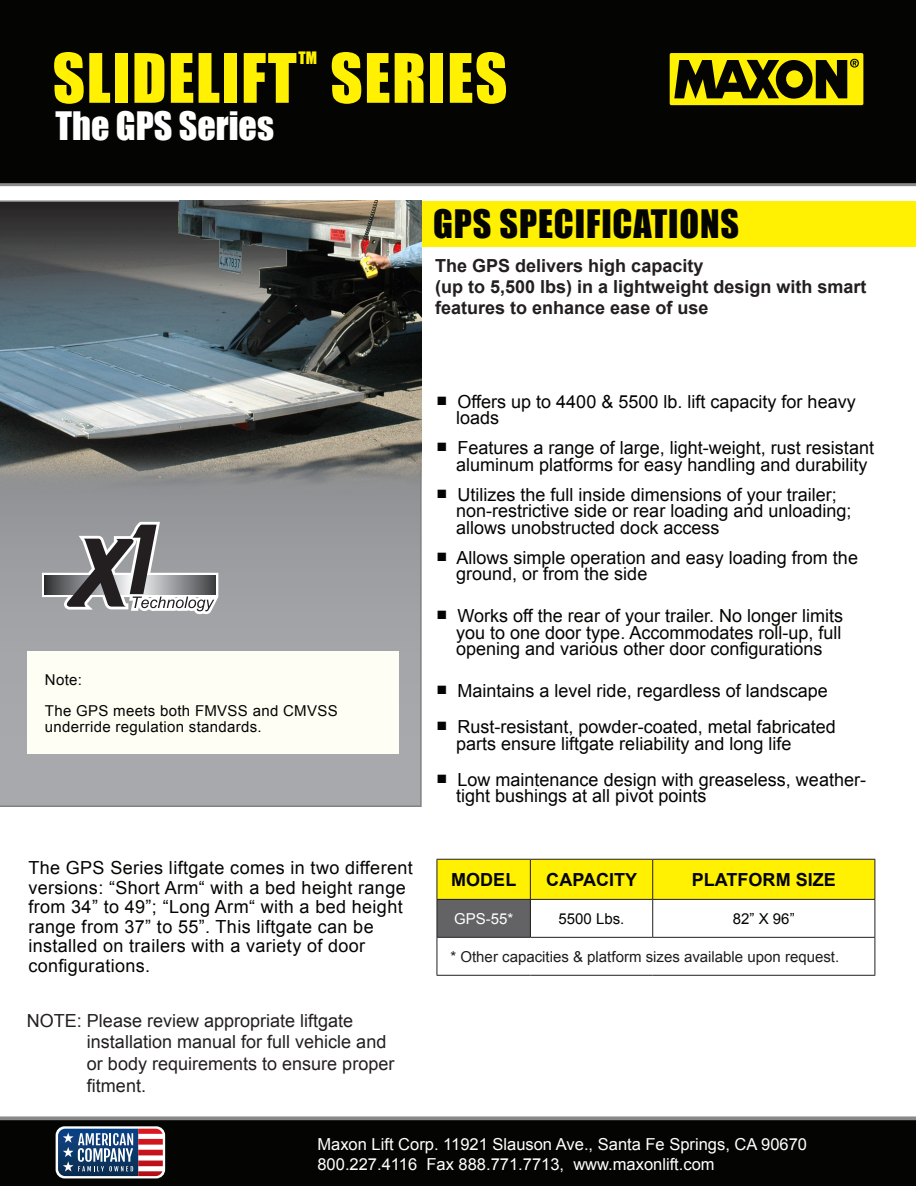
<style>
.page{position:relative;width:916px;height:1186px;background:#fff}
.page>*{position:absolute;margin:0;border:0;box-sizing:border-box;transform-origin:0 0}
.t1{font:62.85px "Impact";letter-spacing:.025em;color:#fff101}
.t2{font:36px "Impact";letter-spacing:.025em;color:#040503}
.t3{font:36px "Impact";color:#fff}
.t4{font:18px/16.5px "Arial";color:#040503}
.t5{font:18px/19.5px "Arial";letter-spacing:.02em;color:#040503}
.t6{font:18px/21.6px "Arial";color:#231f20}
.t7{font:700 18px/21px "Arial";color:#231f20}
.t8{font:700 18px "Arial";color:#040503}
.t9{font:16.5px/19.5px "Arial";color:#fff}
.t10{font:15.75px "Impact";color:#fff101}
.t11{font:15px/31.5px "Arial";letter-spacing:.02em;color:#040503}
.t12{font:15px "Arial";color:#201d1e}
.t13{font:15px "Arial";color:#fff}
</style>
<div class="page">
<div style="left:0;top:1119px;width:915px;height:66px;background:#040503"></div>
<div style="left:0;top:0;width:915px;height:186px;background:#040503"></div>
<hr style="left:0;top:1116px;width:915px;height:3px;background:#8a898a">
<div style="left:669px;top:53px;width:194px;height:52px;background:#fff101;border-radius:2px"></div>
<svg style="left:674px;top:59px;width:184px;height:40px"></svg>
<svg style="left:56px;top:1125px;width:109px;height:53px"></svg>
<div style="left:437px;top:859px;width:437px;height:39px;background:#fff101"></div>
<div style="left:437px;top:899px;width:93px;height:38px;background:#636366"></div>
<hr style="left:436px;top:858px;width:94px;height:1px;background:#231f20">
<hr style="left:436px;top:859px;width:1px;height:39px;background:#231f20">
<hr style="left:530px;top:858px;width:122px;height:1px;background:#231f20">
<hr style="left:529px;top:859px;width:1px;height:39px;background:#231f20">
<hr style="left:652px;top:858px;width:222px;height:1px;background:#231f20">
<hr style="left:652px;top:859px;width:1px;height:39px;background:#231f20">
<hr style="left:874px;top:859px;width:1px;height:39px;background:#231f20">
<hr style="left:436px;top:899px;width:1px;height:37px;background:#231f20">
<hr style="left:436px;top:937px;width:1px;height:37px;background:#231f20">
<hr style="left:530px;top:898px;width:122px;height:1px;background:#231f20">
<hr style="left:529px;top:899px;width:1px;height:37px;background:#231f20">
<hr style="left:530px;top:936px;width:122px;height:1px;background:#231f20">
<hr style="left:652px;top:899px;width:1px;height:37px;background:#231f20">
<hr style="left:874px;top:899px;width:1px;height:37px;background:#231f20">
<hr style="left:874px;top:937px;width:1px;height:37px;background:#231f20">
<hr style="left:436px;top:898px;width:94px;height:1px;background:#231f20">
<hr style="left:436px;top:936px;width:94px;height:1px;background:#231f20">
<hr style="left:436px;top:974px;width:94px;height:1px;background:#231f20">
<hr style="left:530px;top:974px;width:122px;height:1px;background:#231f20">
<hr style="left:652px;top:974px;width:222px;height:1px;background:#231f20">
<hr style="left:652px;top:898px;width:222px;height:1px;background:#231f20">
<hr style="left:652px;top:936px;width:222px;height:1px;background:#231f20">
<div style="left:398px;top:201px;width:517px;height:46px;background:#fff101"></div>
<svg style="left:0;top:497px;width:421px;height:309px;background:#a0a1a5"></svg>
<svg style="left:42px;top:521px;width:176px;height:93px;background:#909092"></svg>
<div style="left:27px;top:651px;width:371px;height:102px;background:#fffef4"></div>
<img style="left:0;top:200px;width:421px;height:297px">
<svg style="left:58px;top:1128px;width:105px;height:51px;background:#727591"></svg>
<h1 class="t1" style="left:53px;top:29px;width:245px">SLIDELIFT</h1>
<p class="t10" style="left:298px;top:45px;width:20px">TM</p>
<h1 class="t1" style="left:330px;top:29px;width:179px">SERIES</h1>
<h2 class="t3" style="left:56px;top:98px;width:220px">The GPS Series</h2>
<h2 class="t2" style="left:433px;top:196px;width:307px">GPS SPECIFICATIONS</h2>
<p class="t7" style="left:435px;top:256px;width:433px">The GPS delivers high capacity<br>(up to 5,500 lbs) in a lightweight design with smart features to enhance ease of use</p>
<p class="t11" style="left:45px;top:663px;width:294px">Note:<br>The GPS meets both FMVSS and CMVSS</p>
<p class="t11" style="left:45px;top:710px;width:218px">underride regulation standards.</p>
<p class="t5" style="left:28px;top:858px;width:386px">The GPS Series liftgate comes in two different versions: “Short Arm“ with a bed height range from 34” to 49”; “Long Arm“ with a bed height range from 37” to 55”. This liftgate can be installed on trailers with a variety of door configurations.</p>
<p class="t6" style="left:87px;top:1009px;width:309px;text-indent:-60px">NOTE: Please review appropriate liftgate installation manual for full vehicle and or body requirements to ensure proper fitment.</p>
<p class="t4" style="left:456px;top:393px;width:401px;text-indent:-19px">■ Offers up to 4400 &amp; 5500 lb. lift capacity for heavy loads</p>
<p class="t4" style="left:456px;top:439px;width:419px;text-indent:-19px">■ Features a range of large, light-weight, rust resistant aluminum platforms for easy handling and durability</p>
<p class="t4" style="left:456px;top:486px;width:397px;text-indent:-19px">■ Utilizes the full inside dimensions of your trailer; non-restrictive side or rear loading and unloading; allows unobstructed dock access</p>
<p class="t4" style="left:456px;top:549px;width:403px;text-indent:-19px">■ Allows simple operation and easy loading from the ground, or from the side</p>
<p class="t4" style="left:456px;top:607px;width:388px;text-align:justify;text-indent:-19px">■ Works off the rear of your trailer. No longer limits you to one door type. Accommodates roll-up, full opening and various other door configurations</p>
<p class="t4" style="left:436px;top:682px;width:393px">■ Maintains a level ride, regardless of landscape</p>
<p class="t4" style="left:456px;top:718px;width:381px;text-indent:-19px">■ Rust-resistant, powder-coated, metal fabricated parts ensure liftgate reliability and long life</p>
<p class="t4" style="left:456px;top:771px;width:411px;text-indent:-19px">■ Low maintenance design with greaseless, weather&shy;tight bushings at all pivot points</p>
<p class="t8" style="left:451px;top:867px;width:66px">MODEL</p>
<p class="t8" style="left:546px;top:867px;width:92px">CAPACITY</p>
<p class="t8" style="left:691px;top:867px;width:145px">PLATFORM SIZE</p>
<p class="t13" style="left:454px;top:908px;width:61px">GPS-55*</p>
<p class="t11" style="left:558px;top:902px;width:67px">5500 Lbs.</p>
<p class="t11" style="left:732px;top:902px;width:63px">82” X 96”</p>
<p class="t12" style="left:450px;top:946px;width:390px">* Other capacities &amp; platform sizes available upon request.</p>
<p class="t9" style="left:317px;top:1134px;width:491px">Maxon Lift Corp. 11921 Slauson Ave., Santa Fe Springs, CA 90670<br>800.227.4116 Fax 888.771.7713, www.maxonlift.com</p>
</div>
